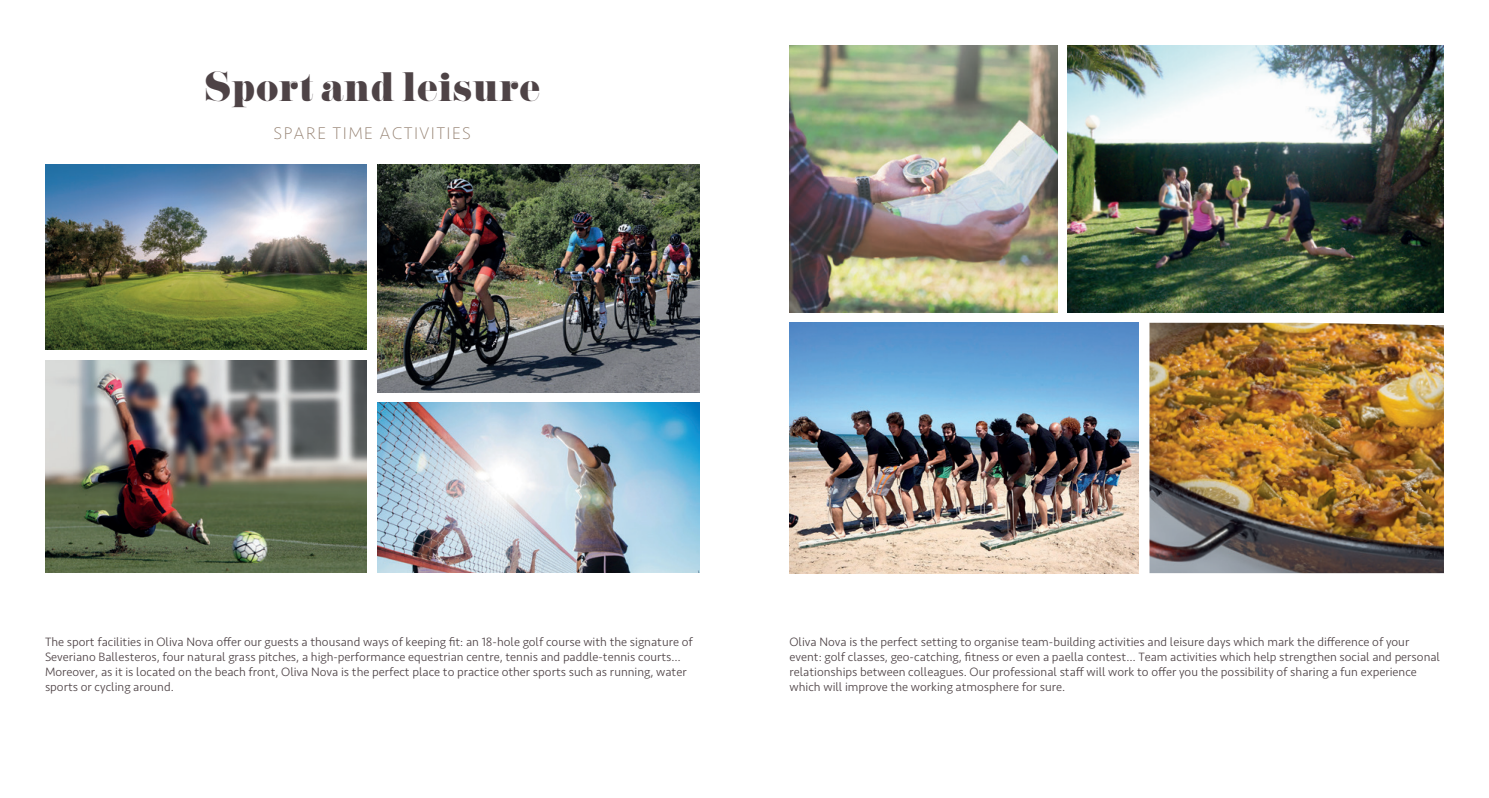
<style>
.page{position:relative;width:1489px;height:798px;background:#fff}
.page>*{position:absolute;margin:0;border:0;box-sizing:border-box;transform-origin:0 0}
.t1{font:37.5px "Pistilli";color:#4e4346}
.t2{font:200 17.5px "Seravek";letter-spacing:.08em;color:#948070}
.t3{font:300 12.5px/15px "Seravek";color:#4e4346}
</style>
<div class="page">
<img style="left:45px;top:165px;width:322px;height:184px">
<img style="left:377px;top:165px;width:322px;height:227px">
<img style="left:789px;top:45px;width:268px;height:267px">
<img style="left:789px;top:322px;width:349px;height:251px">
<img style="left:1067px;top:45px;width:376px;height:267px">
<img style="left:45px;top:360px;width:322px;height:212px">
<img style="left:377px;top:402px;width:322px;height:170px">
<img style="left:1149px;top:322px;width:294px;height:251px">
<p class="t1" style="left:204px;top:62px;width:338px">Sport and leisure</p>
<p class="t2" style="left:273px;top:123px;width:199px">SPARE TIME ACTIVITIES</p>
<p class="t3" style="left:45px;top:634px;width:649px">The sport facilities in Oliva Nova offer our guests a thousand ways of keeping fit: an 18-hole golf course with the signature of Severiano Ballesteros, four natural grass pitches, a high-performance equestrian centre, tennis and paddle-tennis courts… Moreover, as it is located on the beach front, Oliva Nova is the perfect place to practice other sports such as running, water sports or cycling around.</p>
<p class="t3" style="left:789px;top:634px;width:652px">Oliva Nova is the perfect setting to organise team-building activities and leisure days which mark the difference of your event: golf classes, geo-catching, fitness or even a paella contest… Team activities which help strengthen social and personal relationships between colleagues. Our professional staff will work to offer you the possibility of sharing a fun experience which will improve the working atmosphere for sure.</p>
</div>
